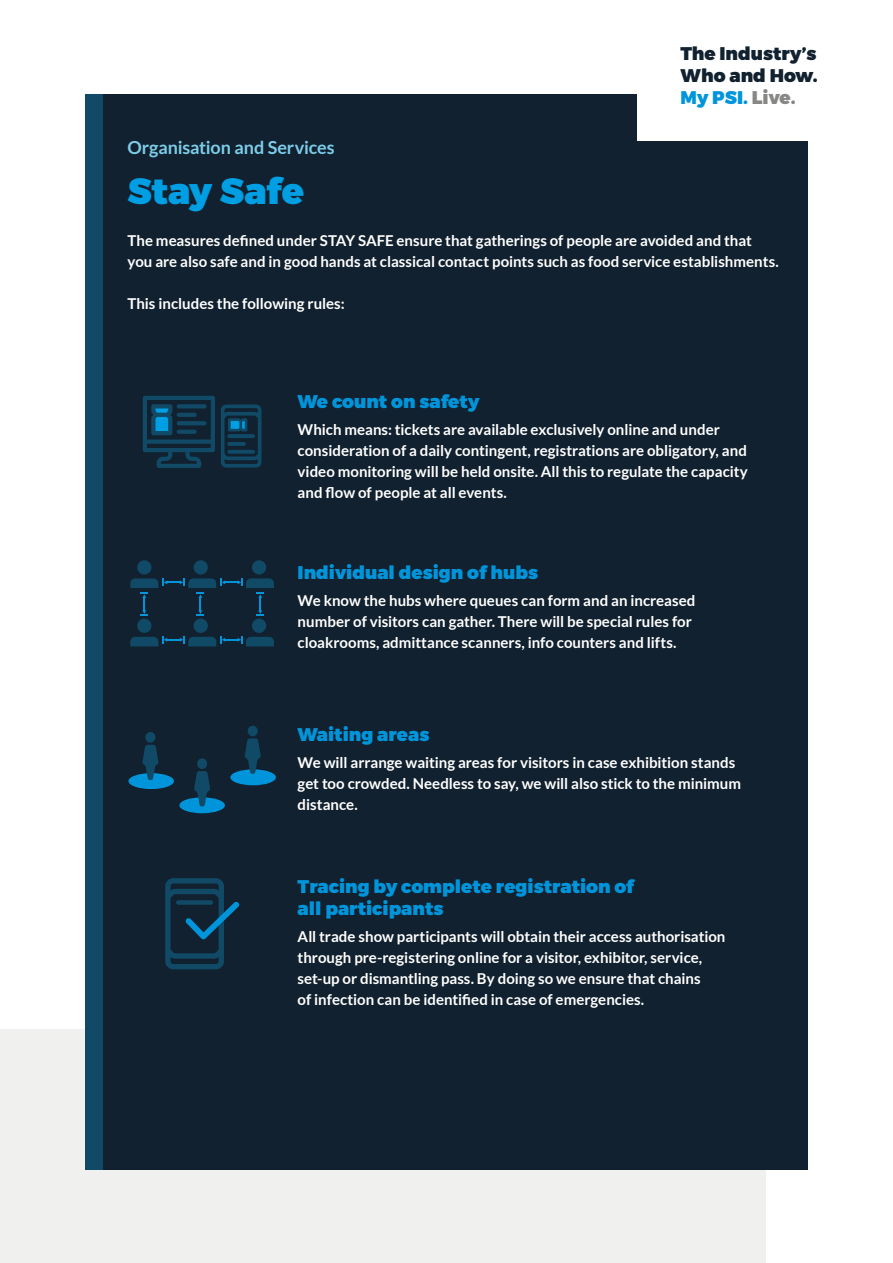
<style>
.page{position:relative;width:893px;height:1263px;background:#fff}
.page>*{position:absolute;margin:0;border:0;box-sizing:border-box;transform-origin:0 0}
.t1{font:900 36.45px "Montserrat";letter-spacing:-.005em;color:#009ee3}
.t2{font:900 18.3px/22px "Montserrat";color:#0095db}
.t3{font:900 18.3px/22px "Montserrat";color:#11212f;text-align:justify}
.t4{font:700 18px "Lato";letter-spacing:-.005em;color:#7dcde9}
.t5{font:700 15px/21px "Lato";color:#fff}
.s1{color:#0095db}
.s2{color:#878786}
</style>
<div class="page">
<div style="left:0;top:1029px;width:765px;height:234px;background:#f0f0ef"></div>
<div style="left:85px;top:94px;width:723px;height:1075px;background:#11212f"></div>
<div style="left:638px;top:0;width:255px;height:140px;background:#fff"></div>
<svg style="left:143px;top:396px;width:72px;height:72px"></svg>
<svg style="left:177px;top:404px;width:30px;height:4px"></svg>
<hr style="left:177px;top:413px;width:20px;height:4px;background:#104a67;border-radius:2px">
<hr style="left:177px;top:421px;width:30px;height:4px;background:#104a67;border-radius:2px">
<hr style="left:177px;top:430px;width:20px;height:4px;background:#104a67;border-radius:2px">
<svg style="left:221px;top:404px;width:40px;height:64px"></svg>
<div style="left:137px;top:560px;width:14px;height:14px;background:#104a67;border-radius:50%"></div>
<div style="left:252px;top:560px;width:14px;height:14px;background:#104a67;border-radius:50%"></div>
<div style="left:194px;top:560px;width:14px;height:14px;background:#104a67;border-radius:50%"></div>
<div style="left:137px;top:619px;width:14px;height:14px;background:#104a67;border-radius:50%"></div>
<div style="left:252px;top:619px;width:14px;height:14px;background:#104a67;border-radius:50%"></div>
<div style="left:194px;top:619px;width:14px;height:14px;background:#104a67;border-radius:50%"></div>
<svg style="left:130px;top:636px;width:144px;height:10px"></svg>
<svg style="left:130px;top:578px;width:144px;height:37px"></svg>
<svg style="left:165px;top:878px;width:74px;height:91px"></svg>
<div style="left:176px;top:900px;width:37px;height:5px;background:#104a67;border-radius:2px"></div>
<div style="left:230px;top:769px;width:46px;height:16px;background:#0095db;border-radius:50%"></div>
<div style="left:179px;top:797px;width:46px;height:16px;background:#0095db;border-radius:50%"></div>
<div style="left:128px;top:773px;width:46px;height:16px;background:#0095db;border-radius:50%"></div>
<div style="left:145px;top:732px;width:10px;height:11px;background:#104a67;border-radius:50%"></div>
<svg style="left:142px;top:745px;width:17px;height:35px"></svg>
<div style="left:197px;top:758px;width:10px;height:11px;background:#104a67;border-radius:50%"></div>
<svg style="left:194px;top:771px;width:16px;height:35px"></svg>
<div style="left:248px;top:726px;width:10px;height:10px;background:#104a67;border-radius:50%"></div>
<svg style="left:245px;top:738px;width:16px;height:36px"></svg>
<div style="left:85px;top:94px;width:17px;height:1075px;background:#104a67"></div>
<p class="t4" style="left:128px;top:137px;width:208px">Organisation and Services</p>
<h1 class="t1" style="left:128px;top:168px;width:178px">Stay Safe</h1>
<p class="t3" style="left:681px;top:44px;width:139px">The Industry’s Who and How.<br><span class="s1">My PSI.</span> <span class="s2">Live.</span></p>
<p class="t5" style="left:128px;top:230px;width:653px">The measures defined under STAY SAFE ensure that gatherings of people are avoided and that you are also safe and in good hands at classical contact points such as food service establishments.</p>
<p class="t5" style="left:128px;top:293px;width:219px">This includes the following rules:</p>
<p class="t2" style="left:298px;top:391px;width:183px">We count on safety</p>
<p class="t5" style="left:298px;top:419px;width:452px">Which means: tickets are available exclusively online and under consideration of a daily contingent, registrations are obligatory, and video monitoring will be held onsite. All this to regulate the capacity and flow of people at all events.</p>
<p class="t2" style="left:298px;top:562px;width:242px">Individual design of hubs</p>
<p class="t5" style="left:298px;top:590px;width:399px">We know the hubs where queues can form and an increased number of visitors can gather. There will be special rules for cloakrooms, admittance scanners, info counters and lifts.</p>
<p class="t2" style="left:298px;top:724px;width:133px">Waiting areas</p>
<p class="t5" style="left:298px;top:752px;width:445px">We will arrange waiting areas for visitors in case exhibition stands get too crowded. Needless to say, we will also stick to the minimum distance.</p>
<p class="t2" style="left:298px;top:876px;width:338px">Tracing by complete registration of all participants</p>
<p class="t5" style="left:298px;top:926px;width:429px">All trade show participants will obtain their access authorisation through pre-registering online for a visitor, exhibitor, service, set-up or dismantling pass. By doing so we ensure that chains<br>of infection can be identified in case of emergencies.</p>
</div>
